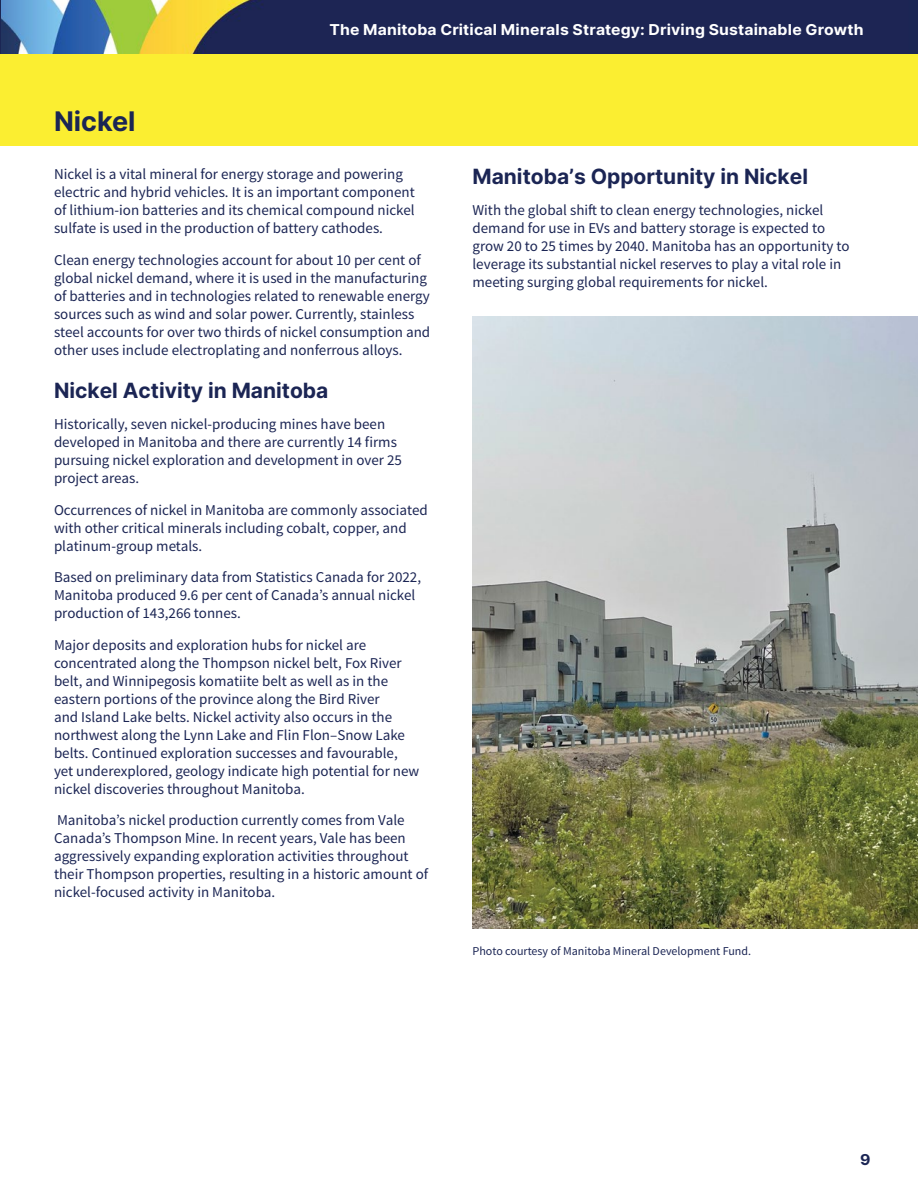
<style>
.page{position:relative;width:918px;height:1188px;background:#fff}
.page>*{position:absolute;margin:0;border:0;box-sizing:border-box;transform-origin:0 0}
.t1{font:700 27px "Inter";color:#1b2554}
.t2{font:700 21px "Inter";color:#1b2554}
.t3{font:15px/18px "Source Sans Pro";color:#1b2554}
.t4{font:700 15px "Inter";letter-spacing:.01em;color:#fff;scale:1.05 1}
.t5{font:700 15px "Inter";color:#1b2554;scale:1.05 1}
.t6{font:12px "Source Sans Pro";color:#1b2554}
</style>
<div class="page">
<img style="left:0;top:0;width:918px;height:54px">
<div style="left:0;top:54px;width:918px;height:92px;background:#fbee31"></div>
<img style="left:472px;top:316px;width:446px;height:612px">
<p class="t4" style="left:329px;top:19px;width:510px">The Manitoba Critical Minerals Strategy: Driving Sustainable Growth</p>
<h1 class="t1" style="left:54px;top:101px;width:83px">Nickel</h1>
<p class="t3" style="left:54px;top:166px;width:362px">Nickel is a vital mineral for energy storage and powering electric and hybrid vehicles. It is an important component of lithium-ion batteries and its chemical compound nickel sulfate is used in the production of battery cathodes.</p>
<p class="t3" style="left:54px;top:251px;width:378px">Clean energy technologies account for about 10 per cent of global nickel demand, where it is used in the manufacturing of batteries and in technologies related to renewable energy sources such as wind and solar power. Currently, stainless steel accounts for over two thirds of nickel consumption and other uses include electroplating and nonferrous alloys.</p>
<h2 class="t2" style="left:54px;top:375px;width:276px">Nickel Activity in Manitoba</h2>
<p class="t3" style="left:54px;top:416px;width:350px">Historically, seven nickel-producing mines have been developed in Manitoba and there are currently 14 firms pursuing nickel exploration and development in over 25 project areas.</p>
<p class="t3" style="left:54px;top:501px;width:375px">Occurrences of nickel in Manitoba are commonly associated with other critical minerals including cobalt, copper, and platinum-group metals.</p>
<p class="t3" style="left:54px;top:569px;width:369px">Based on preliminary data from Statistics Canada for 2022,<br>Manitoba produced 9.6 per cent of Canada’s annual nickel production of 143,266 tonnes.</p>
<p class="t3" style="left:54px;top:636px;width:367px">Major deposits and exploration hubs for nickel are concentrated along the Thompson nickel belt, Fox River belt, and Winnipegosis komatiite belt as well as in the eastern portions of the province along the Bird River<br>and Island Lake belts. Nickel activity also occurs in the northwest along the Lynn Lake and Flin Flon–Snow Lake belts. Continued exploration successes and favourable, yet underexplored, geology indicate high potential for new nickel discoveries throughout Manitoba.</p>
<p class="t3" style="left:54px;top:812px;width:376px">Manitoba’s nickel production currently comes from Vale Canada’s Thompson Mine. In recent years, Vale has been aggressively expanding exploration activities throughout their Thompson properties, resulting in a historic amount of nickel-focused activity in Manitoba.</p>
<h2 class="t2" style="left:472px;top:161px;width:337px">Manitoba’s Opportunity in Nickel</h2>
<p class="t3" style="left:472px;top:202px;width:379px">With the global shift to clean energy technologies, nickel demand for use in EVs and battery storage is expected to grow 20 to 25 times by 2040. Manitoba has an opportunity to leverage its substantial nickel reserves to play a vital role in meeting surging global requirements for nickel.</p>
<p class="t6" style="left:472px;top:943px;width:280px">Photo courtesy of Manitoba Mineral Development Fund.</p>
<p class="t5" style="left:860px;top:1148px;width:11px">9</p>
</div>
